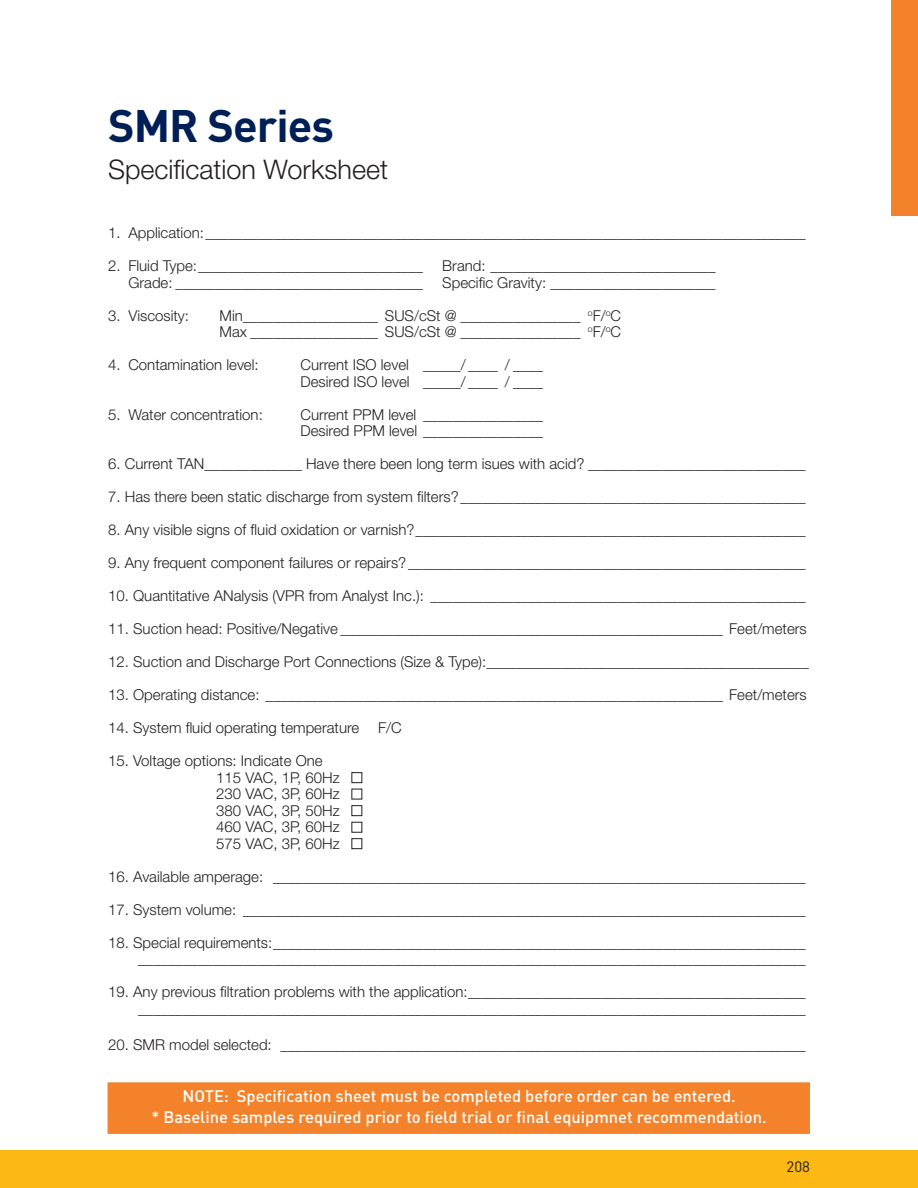
<style>
.page{position:relative;width:918px;height:1188px;background:#fff}
.page>*{position:absolute;margin:0;border:0;box-sizing:border-box;transform-origin:0 0}
.t1{font:700 45px "DINOT";letter-spacing:-.02em;color:#001f56}
.t2{font:300 27px "Helvetica Neue LT Std";color:#231f20}
.t3{font:500 16.5px "DINOT";color:#fff}
.t4{font:300 15px "Helvetica Neue LT Std";color:#231f20}
.t5{font:15px "DINOT";color:#231f20}
</style>
<div class="page">
<div style="left:0;top:1150px;width:918px;height:38px;background:#fcb814"></div>
<div style="left:108px;top:1082px;width:702px;height:52px;background:#f4822b;border:2px solid #f4822b"></div>
<div style="left:351px;top:772px;width:11px;height:11px;border:1px solid #231f20"></div>
<div style="left:351px;top:805px;width:11px;height:11px;border:1px solid #231f20"></div>
<div style="left:351px;top:822px;width:11px;height:11px;border:1px solid #231f20"></div>
<div style="left:351px;top:838px;width:11px;height:11px;border:1px solid #231f20"></div>
<div style="left:891px;top:0;width:27px;height:216px;background:#f4822b"></div>
<p class="t1" style="left:108px;top:96px;width:228px">SMR Series</p>
<p class="t2" style="left:108px;top:153px;width:282px">Specification Worksheet</p>
<p class="t4" style="left:108px;top:224px;width:699px">1. Application:________________________________________________________________________________</p>
<p class="t4" style="left:108px;top:257px;width:316px">2. Fluid Type:______________________________</p>
<p class="t4" style="left:442px;top:257px;width:275px">Brand: ______________________________</p>
<p class="t4" style="left:128px;top:273px;width:296px">Grade: _________________________________</p>
<p class="t4" style="left:442px;top:273px;width:275px">Specific Gravity: ______________________</p>
<p class="t4" style="left:108px;top:306px;width:82px">3. Viscosity:</p>
<p class="t4" style="left:220px;top:306px;width:403px">Min__________________ SUS/cSt @ ________________ <sup>o</sup>F/<sup>o</sup>C</p>
<p class="t4" style="left:220px;top:323px;width:403px">Max _________________ SUS/cSt @ ________________ <sup>o</sup>F/<sup>o</sup>C</p>
<p class="t4" style="left:108px;top:356px;width:152px">4. Contamination level:</p>
<p class="t4" style="left:301px;top:356px;width:244px">Current ISO level _____/ ____ / ____</p>
<p class="t4" style="left:301px;top:372px;width:244px">Desired ISO level _____/ ____ / ____</p>
<p class="t4" style="left:108px;top:405px;width:156px">5. Water concentration:</p>
<p class="t4" style="left:301px;top:405px;width:244px">Current PPM level ________________</p>
<p class="t4" style="left:301px;top:422px;width:244px">Desired PPM level ________________</p>
<p class="t4" style="left:108px;top:455px;width:699px">6. Current TAN_____________ Have there been long term isues with acid? _____________________________</p>
<p class="t4" style="left:108px;top:488px;width:699px">7. Has there been static discharge from system filters?______________________________________________</p>
<p class="t4" style="left:108px;top:521px;width:699px">8. Any visible signs of fluid oxidation or varnish?____________________________________________________</p>
<p class="t4" style="left:108px;top:554px;width:699px">9. Any frequent component failures or repairs?_____________________________________________________</p>
<p class="t4" style="left:108px;top:587px;width:699px">10. Quantitative ANalysis (VPR from Analyst Inc.): __________________________________________________</p>
<p class="t4" style="left:108px;top:620px;width:700px">11. Suction head: Positive/Negative ___________________________________________________ Feet/meters</p>
<p class="t4" style="left:108px;top:653px;width:702px">12. Suction and Discharge Port Connections (Size &amp; Type):___________________________________________</p>
<p class="t4" style="left:108px;top:686px;width:700px">13. Operating distance: _____________________________________________________________ Feet/meters</p>
<p class="t4" style="left:108px;top:719px;width:253px">14. System fluid operating temperature</p>
<p class="t4" style="left:378px;top:719px;width:25px">F/C</p>
<p class="t4" style="left:108px;top:752px;width:216px">15. Voltage options: Indicate One</p>
<p class="t4" style="left:216px;top:768px;width:125px">115 VAC, 1P, 60Hz</p>
<p class="t4" style="left:216px;top:785px;width:125px">230 VAC, 3P, 60Hz</p>
<p class="t4" style="left:216px;top:801px;width:125px">380 VAC, 3P, 50Hz</p>
<p class="t4" style="left:216px;top:818px;width:125px">460 VAC, 3P, 60Hz</p>
<p class="t4" style="left:216px;top:834px;width:125px">575 VAC, 3P, 60Hz</p>
<p class="t4" style="left:108px;top:867px;width:699px">16. Available amperage: _______________________________________________________________________</p>
<p class="t4" style="left:108px;top:900px;width:699px">17. System volume: ___________________________________________________________________________</p>
<p class="t4" style="left:108px;top:933px;width:699px">18. Special requirements:_______________________________________________________________________</p>
<p class="t4" style="left:138px;top:950px;width:669px">_________________________________________________________________________________________</p>
<p class="t4" style="left:108px;top:983px;width:699px">19. Any previous filtration problems with the application:_____________________________________________</p>
<p class="t4" style="left:138px;top:999px;width:669px">_________________________________________________________________________________________</p>
<p class="t4" style="left:108px;top:1035px;width:699px">20. SMR model selected: ______________________________________________________________________</p>
<p class="t3" style="left:183px;top:1085px;width:555px">NOTE: Specification sheet must be completed before order can be entered.</p>
<p class="t3" style="left:152px;top:1106px;width:617px">* Baseline samples required prior to field trial or final equipmnet recommendation.</p>
<p class="t5" style="left:787px;top:1156px;width:25px">208</p>
</div>
